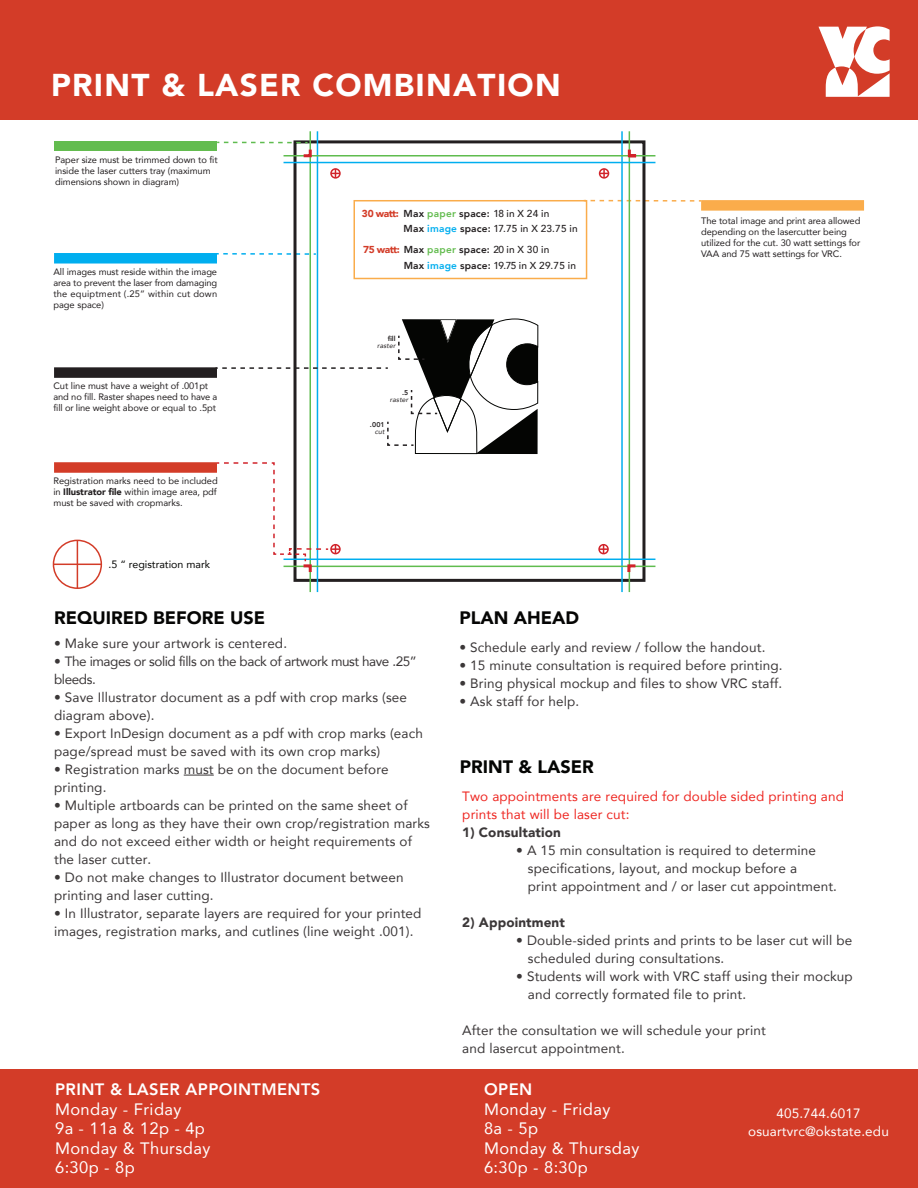
<style>
.page{position:relative;width:918px;height:1188px;background:#fff}
.page>*{position:absolute;margin:0;border:0;box-sizing:border-box;transform-origin:0 0}
.t1{font:900 31.5px "Avenir";letter-spacing:.04em;color:#fff}
.t2{font:900 18px "Avenir";color:#050504}
.t3{font:900 18px "Avenir";color:#040503}
.t4{font:16.5px/19.5px "Avenir";letter-spacing:.025em;color:#fff}
.t5{font:800 16.5px "Avenir";letter-spacing:.025em;color:#fff}
.t6{font:13.5px/18px "Avenir";letter-spacing:.01em;color:#3b3738}
.t7{font:13.5px/18px "Avenir";letter-spacing:.01em;color:#ee2823}
.t8{font:13.5px/18px "Avenir";letter-spacing:-.03em;color:#3b3738}
.t9{font:13.5px/18px "Avenir";letter-spacing:.01em;color:#fff;text-align:center}
.t10{font:900 13.5px "Avenir";letter-spacing:.01em;color:#3b3738}
.t11{font:10.65px "Avenir";color:#040503}
.t12{font:500 10.05px "Avenir";letter-spacing:.015em;color:#231f20}
.t13{font:800 10.05px "Avenir";letter-spacing:.02em;color:#231f20}
.t14{font:900 10.05px "Avenir";letter-spacing:-.05em;color:#d33c28}
.t15{font:9.3px/11.1px "Avenir";letter-spacing:-.01em;color:#231f20}
.t16{font:italic 6.9px "Avenir";letter-spacing:.02em;color:#231f20}
.t17{font:800 6.9px "Avenir";color:#231f20}
.s1{font-weight:900}
.s2{color:#63bc4f}
.s3{font-weight:500}
.s4{font-weight:800}
.s5{font-weight:800;color:#00aeef}
.s6{font-weight:900;color:#d33c28}
</style>
<div class="page">
<div style="left:0;top:1069px;width:918px;height:119px;background:#d33c28"></div>
<div style="left:0;top:0;width:918px;height:119px;background:#d33c28"></div>
<hr style="left:184px;top:775px;width:30px;height:1px;background:#3b3738">
<svg style="left:819px;top:26px;width:71px;height:71px"></svg>
<svg style="left:217px;top:253px;width:99px;height:2px"></svg>
<svg style="left:587px;top:200px;width:114px;height:2px"></svg>
<div style="left:294px;top:140px;width:351px;height:442px;border:3px solid #231f20"></div>
<hr style="left:629px;top:131px;width:1px;height:461px;background:#5fbc4f">
<hr style="left:621px;top:131px;width:2px;height:461px;background:#00aeef">
<hr style="left:310px;top:131px;width:1px;height:461px;background:#5fbc4f">
<hr style="left:317px;top:131px;width:1px;height:461px;background:#00aeef">
<hr style="left:284px;top:155px;width:371px;height:2px;background:#5fbc4f">
<hr style="left:284px;top:162px;width:371px;height:1px;background:#00aeef">
<hr style="left:284px;top:566px;width:371px;height:1px;background:#5fbc4f">
<hr style="left:284px;top:559px;width:371px;height:1px;background:#00aeef">
<svg style="left:626px;top:563px;width:12px;height:12px"></svg>
<div style="left:628px;top:148px;width:10px;height:9px;border:3px solid #d1232a"></div>
<div style="left:599px;top:168px;width:10px;height:11px;border:2px solid #d1232a;border-radius:50%"></div>
<svg style="left:600px;top:169px;width:9px;height:9px"></svg>
<div style="left:330px;top:544px;width:11px;height:10px;border:2px solid #d1232a;border-radius:50%"></div>
<div style="left:330px;top:168px;width:11px;height:11px;border:2px solid #d1232a;border-radius:50%"></div>
<svg style="left:331px;top:169px;width:9px;height:9px"></svg>
<div style="left:598px;top:544px;width:11px;height:10px;border:2px solid #d1232a;border-radius:50%"></div>
<svg style="left:599px;top:545px;width:9px;height:9px"></svg>
<svg style="left:217px;top:462px;width:123px;height:113px"></svg>
<div style="left:53px;top:540px;width:49px;height:49px;border:2px solid #d33c28;border-radius:50%"></div>
<hr style="left:77px;top:540px;width:1px;height:48px;background:#d33c28">
<hr style="left:53px;top:564px;width:48px;height:1px;background:#d33c28">
<div style="left:54px;top:462px;width:163px;height:11px;background:#d33c28"></div>
<div style="left:54px;top:367px;width:163px;height:11px;background:#231f20"></div>
<svg style="left:215px;top:318px;width:324px;height:136px"></svg>
<div style="left:54px;top:253px;width:163px;height:11px;background:#00aeef"></div>
<div style="left:701px;top:200px;width:163px;height:11px;background:#faac4b"></div>
<div style="left:54px;top:142px;width:163px;height:9px;background:#63bc4f"></div>
<svg style="left:217px;top:142px;width:96px;height:17px"></svg>
<div style="left:354px;top:200px;width:233px;height:79px;border:2px solid #faac4b"></div>
<h1 class="t1" style="left:51px;top:58px;width:511px">PRINT &amp; LASER COMBINATION</h1>
<p class="t15" style="left:55px;top:154px;width:164px">Paper size must be trimmed down to fit inside the laser cutters tray (maximum dimensions shown in diagram)</p>
<p class="t15" style="left:53px;top:266px;width:165px;text-align:justify">All images must reside within the image area to prevent the laser from damaging the equiptment (.25” within cut down page space)</p>
<p class="t15" style="left:53px;top:380px;width:165px">Cut line must have a weight of .001pt and no fill. Raster shapes need to have a fill or line weight above or equal to .5pt</p>
<p class="t15" style="left:53px;top:475px;width:166px;text-align:justify">Registration marks need to be included in <span class="s1">Illustrator file</span> within image area, pdf must be saved with cropmarks.</p>
<p class="t11" style="left:109px;top:556px;width:103px">.5 “ registration mark</p>
<p class="t13" style="left:404px;top:206px;width:147px">Max <span class="s2">paper</span> space: <span class="s3">18 in X 24 in</span></p>
<p class="t14" style="left:362px;top:205px;width:39px">30 watt:</p>
<p class="t12" style="left:404px;top:220px;width:176px"><span class="s4">Max</span> <span class="s5">image</span> <span class="s4">space:</span> 17.75 in X 23.75 in</p>
<p class="t13" style="left:363px;top:242px;width:188px"><span class="s6">75 watt:</span> Max <span class="s2">paper</span> space: <span class="s3">20 in X 30 in</span></p>
<p class="t12" style="left:404px;top:257px;width:174px"><span class="s4">Max</span> <span class="s5">image</span> <span class="s4">space:</span> 19.75 in X 29.75 in</p>
<p class="t17" style="left:388px;top:333px;width:10px">fill</p>
<p class="t16" style="left:377px;top:341px;width:20px">raster</p>
<p class="t17" style="left:402px;top:387px;width:8px">.5</p>
<p class="t16" style="left:390px;top:396px;width:20px">raster</p>
<p class="t17" style="left:370px;top:419px;width:16px">.001</p>
<p class="t16" style="left:375px;top:427px;width:11px">cut</p>
<p class="t15" style="left:701px;top:215px;width:161px">The total image and print area allowed depending on the lasercutter being utilized for the cut. 30 watt settings for VAA and 75 watt settings for VRC.</p>
<h2 class="t2" style="left:54px;top:602px;width:212px">REQUIRED BEFORE USE</h2>
<h2 class="t2" style="left:460px;top:602px;width:121px">PLAN AHEAD</h2>
<p class="t6" style="left:54px;top:634px;width:234px">• Make sure your artwork is centered.</p>
<p class="t8" style="left:54px;top:652px;width:364px">• The images or solid fills on the back of artwork must have .25” bleeds.</p>
<p class="t6" style="left:54px;top:688px;width:355px">• Save Illustrator document as a pdf with crop marks (see diagram above).</p>
<p class="t6" style="left:54px;top:724px;width:370px">• Export InDesign document as a pdf with crop marks (each page/spread must be saved with its own crop marks)</p>
<p class="t6" style="left:54px;top:760px;width:336px">• Registration marks must be on the document before printing.</p>
<p class="t6" style="left:54px;top:796px;width:377px">• Multiple artboards can be printed on the same sheet of paper as long as they have their own crop/registration marks and do not exceed either width or height requirements of the laser cutter.</p>
<p class="t6" style="left:54px;top:868px;width:351px">• Do not make changes to Illustrator document between printing and laser cutting.</p>
<p class="t6" style="left:54px;top:904px;width:369px">• In Illustrator, separate layers are required for your printed images, registration marks, and cutlines (line weight .001).</p>
<p class="t6" style="left:460px;top:638px;width:307px">• Schedule early and review / follow the handout.</p>
<p class="t6" style="left:460px;top:656px;width:325px">• 15 minute consultation is required before printing.</p>
<p class="t6" style="left:460px;top:674px;width:324px">• Bring physical mockup and files to show VRC staff.</p>
<p class="t6" style="left:460px;top:692px;width:121px">• Ask staff for help.</p>
<h2 class="t3" style="left:460px;top:751px;width:135px">PRINT &amp; LASER</h2>
<p class="t7" style="left:462px;top:787px;width:383px">Two appointments are required for double sided printing and prints that will be laser cut:</p>
<p class="t10" style="left:462px;top:821px;width:100px">1) Consultation</p>
<p class="t6" style="left:528px;top:841px;width:311px;text-indent:-12px">• A 15 min consultation is required to determine specifications, layout, and mockup before a<br>print appointment and / or laser cut appointment.</p>
<p class="t10" style="left:462px;top:911px;width:104px">2) Appointment</p>
<p class="t6" style="left:528px;top:931px;width:326px;text-indent:-12px">• Double-sided prints and prints to be laser cut will be scheduled during consultations.</p>
<p class="t6" style="left:528px;top:967px;width:326px;text-indent:-12px">• Students will work with VRC staff using their mockup and correctly formated file to print.</p>
<p class="t6" style="left:462px;top:1021px;width:305px">After the consultation we will schedule your print and lasercut appointment.</p>
<p class="t5" style="left:484px;top:1077px;width:50px">OPEN</p>
<p class="t4" style="left:484px;top:1099px;width:157px">Monday - Friday<br>8a - 5p<br>Monday &amp; Thursday<br>6:30p - 8:30p</p>
<p class="t5" style="left:55px;top:1076px;width:267px">PRINT &amp; LASER APPOINTMENTS</p>
<p class="t4" style="left:55px;top:1099px;width:157px">Monday - Friday<br>9a - 11a &amp; 12p - 4p<br>Monday &amp; Thursday<br>6:30p - 8p</p>
<p class="t9" style="left:748px;top:1104px;width:142px">405.744.6017 osuartvrc@okstate.edu</p>
</div>
